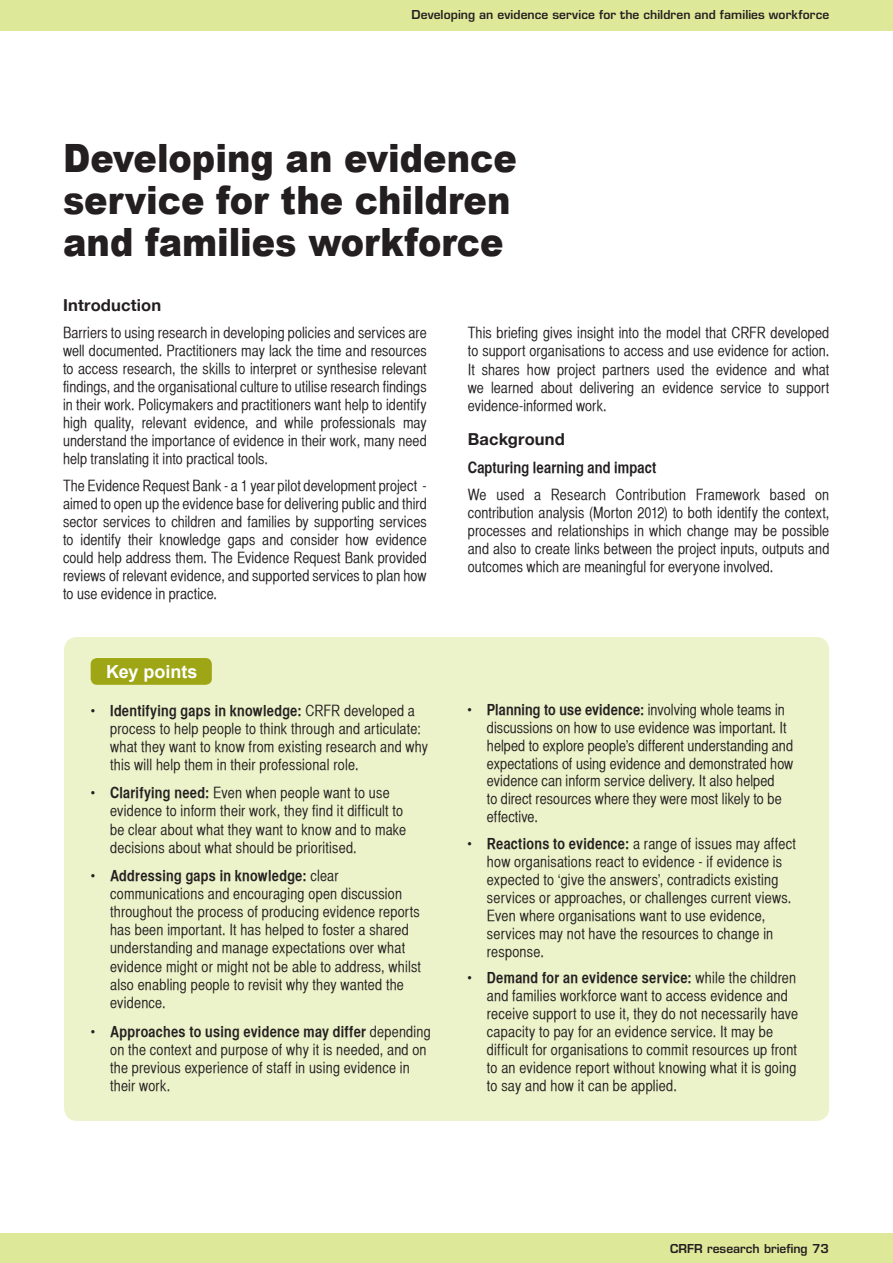
<style>
.page{position:relative;width:893px;height:1263px;background:#fff}
.page>*{position:absolute;margin:0;border:0;box-sizing:border-box;transform-origin:0 0}
.t1{font:900 39px/42px "Arial";color:#231f20;scale:.9 1}
.t2{font:700 18px "Arial";color:#fff}
.t3{font:700 16.5px "Helvetica Neue";letter-spacing:.01em;color:#231f20}
.t4{font:15.75px "Helvetica CY Bold";letter-spacing:.005em;color:#231f20}
.t5{font:15.3px/18px "Helvetica CY Plain";letter-spacing:.01em;color:#231f20}
.t6{font:15.3px "Helvetica CY Bold";letter-spacing:.015em;color:#231f20}
.t7{font:600 12px "Eurostile LT";letter-spacing:.005em;color:#231f20}
.s1{font-family:"Helvetica CY Plain"}
.s2{font-family:"Helvetica CY Bold"}
</style>
<div class="page">
<div style="left:64px;top:637px;width:765px;height:484px;background:#ecf2c9;border-radius:13px"></div>
<div style="left:0;top:1233px;width:893px;height:30px;background:#dee899"></div>
<div style="left:0;top:0;width:893px;height:30px;background:#dee899"></div>
<div style="left:91px;top:658px;width:121px;height:27px;background:#9ea615;border-radius:6px"></div>
<p class="t7" style="left:412px;top:7px;width:419px">Developing an evidence service for the children and families workforce</p>
<h1 class="t1" style="left:63px;top:137px;width:506px">Developing an evidence service for the children and families workforce</h1>
<p class="t3" style="left:63px;top:290px;width:100px">Introduction</p>
<p class="t5" style="left:63px;top:324px;width:365px;text-align:justify">Barriers to using research in developing policies and services are well documented. Practitioners may lack the time and resources to access research, the skills to interpret or synthesise relevant findings, and the organisational culture to utilise research findings in their work. Policymakers and practitioners want help to identify high quality, relevant evidence, and while professionals may understand the importance of evidence in their work, many need help translating it into practical tools.</p>
<p class="t5" style="left:63px;top:477px;width:365px;text-align:justify">The Evidence Request Bank - a 1 year pilot development project - aimed to open up the evidence base for delivering public and third sector services to children and families by supporting services to identify their knowledge gaps and consider how evidence could help address them. The Evidence Request Bank provided reviews of relevant evidence, and supported services to plan how to use evidence in practice.</p>
<p class="t2" style="left:106px;top:659px;width:93px">Key points</p>
<p class="t6" style="left:91px;top:701px;width:326px"><span class="s1">•</span> Identifying gaps in knowledge: <span class="s1">CRFR developed a</span></p>
<p class="t5" style="left:110px;top:719px;width:320px">process to help people to think through and articulate: what they want to know from existing research and why this will help them in their professional role.</p>
<p class="t5" style="left:110px;top:784px;width:298px;text-indent:-19px">• <span class="s2">Clarifying need:</span> Even when people want to use evidence to inform their work, they find it difficult to be clear about what they want to know and to make decisions about what should be prioritised.</p>
<p class="t6" style="left:91px;top:866px;width:250px"><span class="s1">•</span> Addressing gaps in knowledge: <span class="s1">clear</span></p>
<p class="t5" style="left:110px;top:884px;width:312px">communications and encouraging open discussion throughout the process of producing evidence reports has been important. It has helped to foster a shared understanding and manage expectations over what evidence might or might not be able to address, whilst also enabling people to revisit why they wanted the evidence.</p>
<p class="t6" style="left:91px;top:1022px;width:342px"><span class="s1">•</span> Approaches to using evidence may differ <span class="s1">depending</span></p>
<p class="t5" style="left:110px;top:1040px;width:318px">on the context and purpose of why it is needed, and on the previous experience of staff in using evidence in their work.</p>
<p class="t5" style="left:468px;top:324px;width:363px;text-align:justify">This briefing gives insight into the model that CRFR developed to support organisations to access and use evidence for action.<br>It shares how project partners used the evidence and what we learned about delivering an evidence service to support evidence-informed work.</p>
<p class="t3" style="left:468px;top:425px;width:99px">Background</p>
<p class="t4" style="left:468px;top:458px;width:190px">Capturing learning and impact</p>
<p class="t5" style="left:468px;top:485px;width:363px;text-align:justify">We used a Research Contribution Framework based on contribution analysis (Morton 2012) to both identify the context, processes and relationships in which change may be possible and also to create links between the project inputs, outputs and outcomes which are meaningful for everyone involved.</p>
<p class="t5" style="left:487px;top:701px;width:308px;text-indent:-19px">• <span class="s2">Planning to use evidence:</span> involving whole teams in discussions on how to use evidence was important. It helped to explore people’s different understanding and expectations of using evidence and demonstrated how evidence can inform service delivery. It also helped<br>to direct resources where they were most likely to be effective.</p>
<p class="t5" style="left:487px;top:834px;width:311px;text-indent:-19px">• <span class="s2">Reactions to evidence:</span> a range of issues may affect how organisations react to evidence - if evidence is expected to ‘give the answers’, contradicts existing services or approaches, or challenges current views.<br>Even where organisations want to use evidence, services may not have the resources to change in response.</p>
<p class="t6" style="left:467px;top:968px;width:330px"><span class="s1">•</span> Demand for an evidence service: <span class="s1">while the children</span></p>
<p class="t5" style="left:487px;top:987px;width:313px">and families workforce want to access evidence and receive support to use it, they do not necessarily have capacity to pay for an evidence service. It may be difficult for organisations to commit resources up front to an evidence report without knowing what it is going to say and how it can be applied.</p>
<p class="t7" style="left:670px;top:1241px;width:160px">CRFR research briefing 73</p>
</div>
